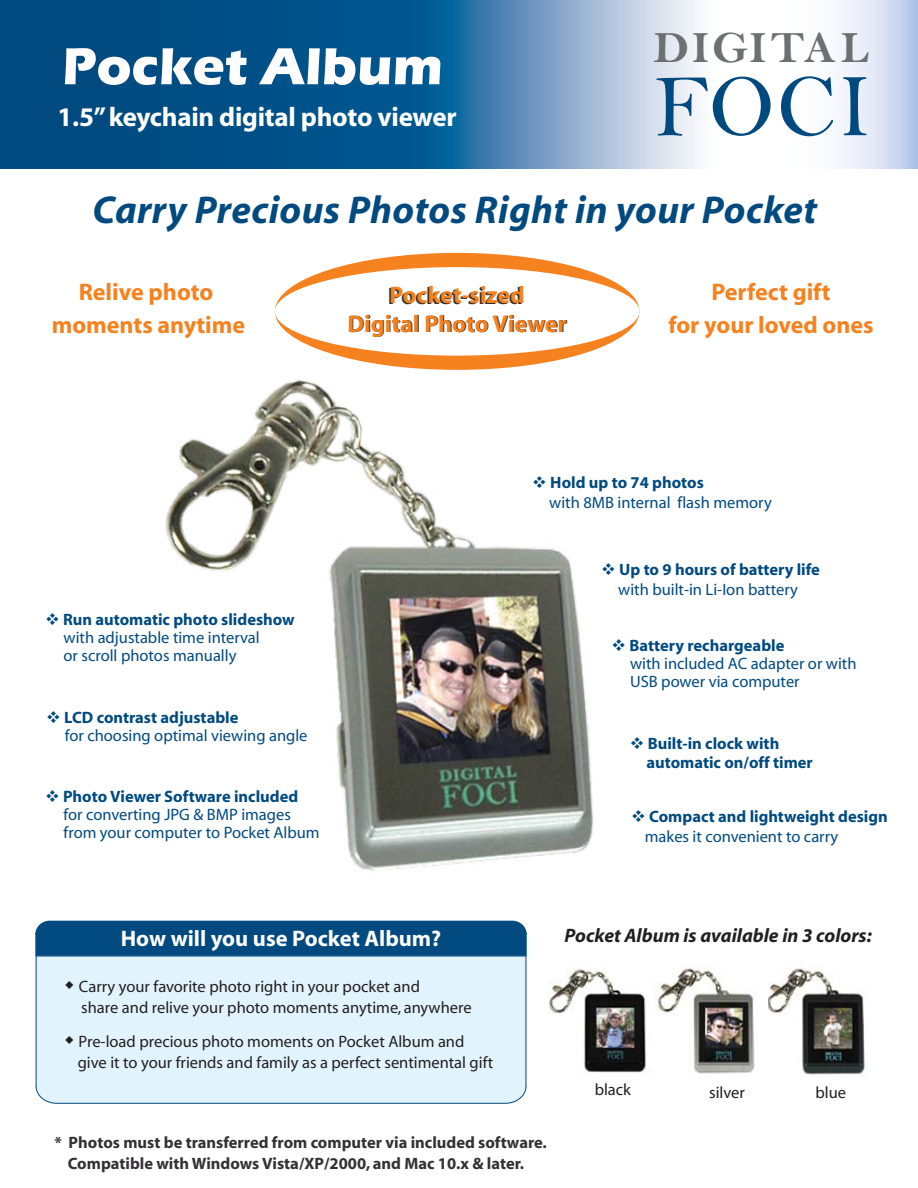
<style>
.page{position:relative;width:918px;height:1188px;background:#fff}
.page>*{position:absolute;margin:0;border:0;box-sizing:border-box;transform-origin:0 0}
.t1{font:90px "Bell";color:#004a80}
.t2{font:700 54px "Eras ITC";color:#fffdfe}
.t3{font:45px "Bell MT Bold";color:#6d6f71}
.t4{font:italic 700 39px "Myriad";letter-spacing:.01em;color:#004a80}
.t5{font:700 27px "Myriad";letter-spacing:-.01em;color:#fff}
.t6{font:700 24px/33px "Myriad";color:#f5821f;text-align:center}
.t7{font:700 22.5px "Myriad";color:#fdfdfc}
.t8{font:italic 700 19.5px "Myriad";color:#231f20}
.t9{font:16.5px/18px "Myriad";color:#004a80}
.t10{font:16.5px/21px "Myriad";color:#231f20}
.t11{font:700 16.5px/21px "Myriad";color:#333133;text-align:center}
.t12{font:700 16.5px/19.5px "Myriad";color:#004a80}
.s1{font-weight:700}
.s2{font-weight:400}
</style>
<div class="page">
<svg style="left:0;top:0;width:918px;height:169px;background:#2e6e9f"></svg>
<svg style="left:631px;top:9px;width:261px;height:151px"></svg>
<div style="left:275px;top:253px;width:364px;height:117px;background:#f5821f;border-radius:50%"></div>
<div style="left:275px;top:267px;width:364px;height:89px;background:#fff;border-radius:50%"></div>
<div style="left:35px;top:1064px;width:492px;height:40px;background:#e1f3fd"></div>
<svg style="left:35px;top:920px;width:492px;height:144px;background:#a8c8dd"></svg>
<img style="left:165px;top:369px;width:429px;height:502px">
<img style="left:768px;top:968px;width:100px;height:107px">
<img style="left:549px;top:969px;width:97px;height:104px">
<img style="left:654px;top:968px;width:102px;height:106px">
<svg style="left:65px;top:980px;width:8px;height:8px"></svg>
<svg style="left:65px;top:1036px;width:8px;height:8px"></svg>
<h2 class="t2" style="left:62px;top:35px;width:382px">Pocket Album</h2>
<h3 class="t5" style="left:58px;top:103px;width:401px">1.5” keychain digital photo viewer</h3>
<h3 class="t3" style="left:654px;top:20px;width:217px">DI G I T A L</h3>
<h1 class="t1" style="left:654px;top:53px;width:219px">F O C I</h1>
<h3 class="t4" style="left:92px;top:190px;width:726px">Carry Precious Photos Right in your Pocket</h3>
<h3 class="t6" style="left:52px;top:276px;width:195px">Relive photo moments anytime</h3>
<h3 class="t6" style="left:668px;top:276px;width:207px">Perfect gift<br>for your loved ones</h3>
<h3 class="t6" style="left:348px;top:282px;width:221px;line-height:28.5px">Pocket-sized<br>Digital Photo Viewer</h3>
<p class="t9" style="left:549px;top:474px;width:224px;line-height:19.5px;text-indent:-17px">❖ <span class="s1">Hold up to 74 photos<br></span>with 8MB internal flash memory</p>
<p class="t9" style="left:64px;top:611px;width:233px;text-indent:-18px">❖ <span class="s1">Run automatic photo slideshow </span>with adjustable time interval<br>or scroll photos manually</p>
<p class="t9" style="left:65px;top:709px;width:244px;text-indent:-18px">❖ <span class="s1">LCD contrast adjustable<br></span>for choosing optimal viewing angle</p>
<p class="t9" style="left:64px;top:788px;width:258px;text-indent:-18px">❖ <span class="s1">Photo Viewer Software included </span>for converting JPG &amp; BMP images from your computer to Pocket Album</p>
<p class="t9" style="left:601px;top:561px;width:220px;line-height:19.5px;text-align:center">❖ <span class="s1">Up to 9 hours of battery life </span>with built-in Li-Ion battery</p>
<p class="t9" style="left:630px;top:637px;width:228px;text-indent:-18px">❖ <span class="s1">Battery rechargeable<br></span>with included AC adapter or with<br>USB power via computer</p>
<p class="t12" style="left:646px;top:734px;width:168px;text-indent:-17px">❖ Built-in clock with automatic on/off timer</p>
<p class="t12" style="left:645px;top:807px;width:245px;text-indent:-14px">❖ Compact and lightweight design <span class="s2">makes it convenient to carry</span></p>
<h3 class="t7" style="left:121px;top:927px;width:322px">How will you use Pocket Album?</h3>
<p class="t10" style="left:79px;top:976px;width:394px">Carry your favorite photo right in your pocket and<br>share and relive your photo moments anytime, anywhere</p>
<p class="t10" style="left:78px;top:1032px;width:417px">Pre-load precious photo moments on Pocket Album and give it to your friends and family as a perfect sentimental gift</p>
<p class="t11" style="left:55px;top:1133px;width:494px">* Photos must be transferred from computer via included software.<br>Compatible with Windows Vista/XP/2000, and Mac 10.x &amp; later.</p>
<p class="t8" style="left:564px;top:926px;width:309px">Pocket Album is available in 3 colors:</p>
<p class="t10" style="left:595px;top:1080px;width:38px">black</p>
<p class="t10" style="left:709px;top:1083px;width:37px">silver</p>
<p class="t10" style="left:816px;top:1083px;width:32px">blue</p>
</div>
